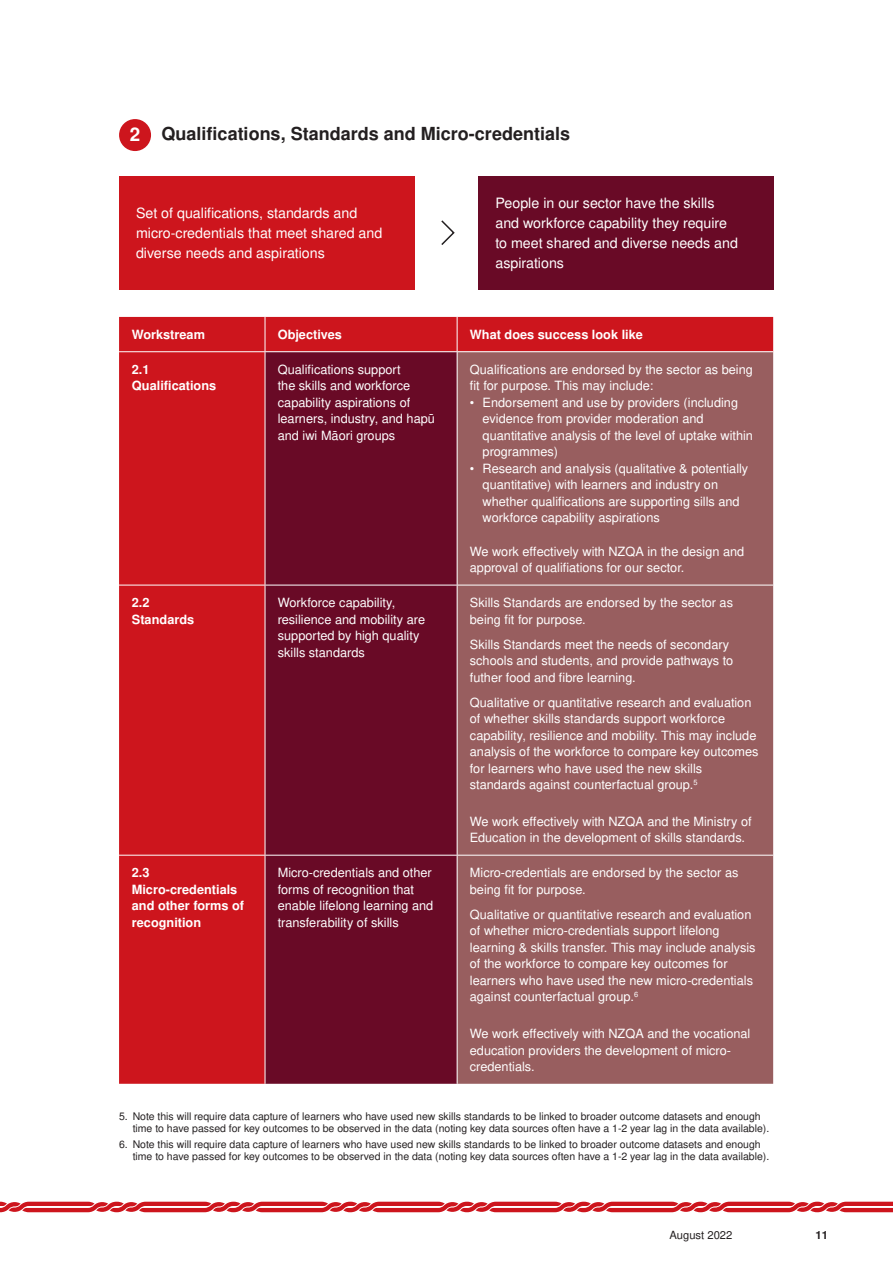
<style>
.page{position:relative;width:893px;height:1263px;background:#fff}
.page>*{position:absolute;margin:0;border:0;box-sizing:border-box;transform-origin:0 0}
.Letter_Bullets{font:700 18.75px "Nimbus San L";color:#fff}
.Sub-Heading_Bold{font:700 18px "Nimbus San L";color:#231f20}
.Body_Copy{font:14.25px/20.2px "Nimbus San L";color:#fff}
.Table_Copy{font:12.75px/16.5px "Nimbus San L";color:#fff}
.Body_Copy-2{font:12.75px/16.5px "Nimbus San L";color:#fff}
.Table_Heading{font:700 12.75px/16.5px "Nimbus San L";color:#fff}
.t1{font:11.25px "Nimbus San L";color:#231f20}
.t2{font:700 11.25px "Nimbus San L";color:#231f20}
.Footnote{font:10.5px/12px "Nimbus San L";color:#231f20}
</style>
<div class="page">
<svg style="left:0;top:1202px;width:893px;height:10px"></svg>
<div style="left:119px;top:176px;width:296px;height:113px;background:#cd151d"></div>
<div style="left:478px;top:176px;width:296px;height:113px;background:#690a26"></div>
<div style="left:119px;top:317px;width:654px;height:767px;background:#cd151d"></div>
<div style="left:266px;top:352px;width:191px;height:732px;background:#690a26"></div>
<div style="left:458px;top:352px;width:315px;height:732px;background:#985e5f"></div>
<hr style="left:265px;top:317px;width:1px;height:34px;background:#fff">
<hr style="left:457px;top:317px;width:1px;height:34px;background:#fff">
<hr style="left:119px;top:351px;width:146px;height:1px;background:#fff">
<hr style="left:265px;top:351px;width:192px;height:1px;background:#fff">
<hr style="left:265px;top:352px;width:1px;height:233px;background:#fff">
<hr style="left:457px;top:351px;width:316px;height:1px;background:#fff">
<hr style="left:457px;top:352px;width:1px;height:233px;background:#fff">
<hr style="left:119px;top:585px;width:146px;height:1px;background:#fff">
<hr style="left:265px;top:585px;width:192px;height:1px;background:#fff">
<hr style="left:265px;top:585px;width:1px;height:270px;background:#fff">
<hr style="left:457px;top:585px;width:316px;height:1px;background:#fff">
<hr style="left:457px;top:585px;width:1px;height:270px;background:#fff">
<hr style="left:119px;top:855px;width:146px;height:1px;background:#fff">
<hr style="left:265px;top:855px;width:192px;height:1px;background:#fff">
<hr style="left:265px;top:855px;width:1px;height:229px;background:#fff">
<hr style="left:457px;top:855px;width:316px;height:1px;background:#fff">
<hr style="left:457px;top:855px;width:1px;height:229px;background:#fff">
<svg style="left:441px;top:220px;width:14px;height:25px"></svg>
<div style="left:119px;top:119px;width:32px;height:32px;background:#cd151d;border-radius:50%"></div>
<p class="Letter_Bullets" style="left:130px;top:121px;width:12px">2</p>
<p class="Sub-Heading_Bold" style="left:161px;top:121px;width:410px">Qualifications, Standards and Micro-credentials</p>
<p class="Body_Copy" style="left:136px;top:202px;width:248px">Set of qualifications, standards and micro-credentials that meet shared and diverse needs and aspirations</p>
<p class="Body_Copy" style="left:495px;top:192px;width:244px">People in our sector have the skills and workforce capability they require to meet shared and diverse needs and aspirations</p>
<p class="Table_Heading" style="left:132px;top:326px;width:75px">Workstream</p>
<p class="Table_Heading" style="left:278px;top:326px;width:66px">Objectives</p>
<p class="Table_Heading" style="left:470px;top:326px;width:174px">What does success look like</p>
<p class="Table_Heading" style="left:132px;top:361px;width:86px">2.1<br>Qualifications</p>
<p class="Table_Copy" style="left:278px;top:361px;width:159px">Qualifications support<br>the skills and workforce capability aspirations of learners, industry, and hapū and iwi Māori groups</p>
<p class="Table_Copy" style="left:470px;top:361px;width:285px">Qualifications are endorsed by the sector as being fit for purpose. This may include:</p>
<p class="Table_Copy" style="left:483px;top:394px;width:272px;text-indent:-13px">• Endorsement and use by providers (including evidence from provider moderation and quantitative analysis of the level of uptake within programmes)</p>
<p class="Table_Copy" style="left:483px;top:460px;width:267px;text-indent:-13px">• Research and analysis (qualitative &amp; potentially quantitative) with learners and industry on whether qualifications are supporting sills and workforce capability aspirations</p>
<p class="Body_Copy-2" style="left:470px;top:543px;width:276px">We work effectively with NZQA in the design and approval of qualifiations for our sector.</p>
<p class="Table_Heading" style="left:132px;top:594px;width:64px">2.2<br>Standards</p>
<p class="Table_Copy" style="left:278px;top:594px;width:149px">Workforce capability, resilience and mobility are supported by high quality skills standards</p>
<p class="Table_Copy" style="left:470px;top:594px;width:265px">Skills Standards are endorsed by the sector as being fit for purpose.</p>
<p class="Table_Copy" style="left:470px;top:635px;width:265px">Skills Standards meet the needs of secondary schools and students, and provide pathways to futher food and fibre learning.</p>
<p class="Table_Copy" style="left:470px;top:693px;width:290px">Qualitative or quantitative research and evaluation of whether skills standards support workforce capability, resilience and mobility. This may include analysis of the workforce to compare key outcomes for learners who have used the new skills standards against counterfactual group.<sup>5</sup></p>
<p class="Body_Copy-2" style="left:470px;top:813px;width:283px">We work effectively with NZQA and the Ministry of<br>Education in the development of skills standards.</p>
<p class="Table_Heading" style="left:132px;top:864px;width:114px">2.3<br>Micro-credentials and other forms of recognition</p>
<p class="Table_Copy" style="left:278px;top:864px;width:157px">Micro-credentials and other forms of recognition that enable lifelong learning and transferability of skills</p>
<p class="Table_Copy" style="left:470px;top:864px;width:270px">Micro-credentials are endorsed by the sector as being fit for purpose.</p>
<p class="Table_Copy" style="left:470px;top:905px;width:287px">Qualitative or quantitative research and evaluation of whether micro-credentials support lifelong learning &amp; skills transfer. This may include analysis of the workforce to compare key outcomes for learners who have used the new micro-credentials against counterfactual group.<sup>6</sup></p>
<p class="Body_Copy-2" style="left:470px;top:1025px;width:282px">We work effectively with NZQA and the vocational education providers the development of micro&shy;credentials.</p>
<p class="Footnote" style="left:133px;top:1110px;width:638px;text-indent:-14px">5. Note this will require data capture of learners who have used new skills standards to be linked to broader outcome datasets and enough time to have passed for key outcomes to be observed in the data (noting key data sources often have a 1-2 year lag in the data available).</p>
<p class="Footnote" style="left:133px;top:1138px;width:638px;text-indent:-14px">6. Note this will require data capture of learners who have used new skills standards to be linked to broader outcome datasets and enough time to have passed for key outcomes to be observed in the data (noting key data sources often have a 1-2 year lag in the data available).</p>
<p class="t1" style="left:669px;top:1226px;width:65px">August 2022</p>
<p class="t2" style="left:815px;top:1227px;width:14px">11</p>
</div>
